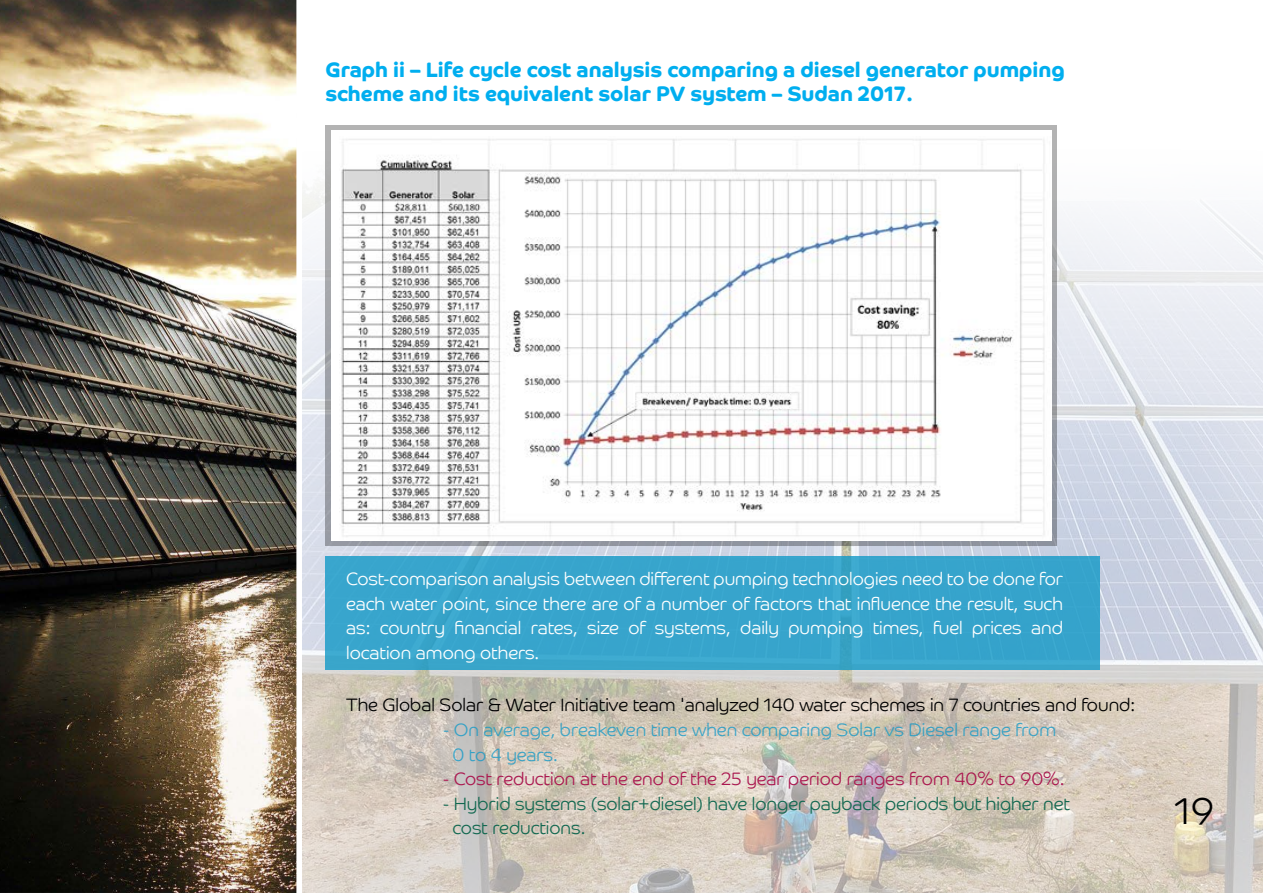
<style>
.page{position:relative;width:1263px;height:893px;background:#fff}
.page>*{position:absolute;margin:0;border:0;box-sizing:border-box;transform-origin:0 0}
.t1{font:37.5px "Barclaycard Co Lt";color:#000}
.t2{font:21px/24.6px "Barclaycard Co Bd";color:#00aeef}
.t3{font:18px/24.6px "Barclaycard Co Lt";color:#fff;text-align:justify}
.t4{font:18px "Barclaycard Co Lt";color:#000}
.t5{font:18px/24.6px "Barclaycard Co Lt";color:#126850}
.t6{font:18px/24.6px "Barclaycard Co Lt";color:rgb(18 153 199/.8)}
.t7{font:18px "Barclaycard Co Lt";color:#ab1850}
</style>
<div class="page">
<img style="left:302px;top:140px;width:961px;height:753px">
<div style="left:326px;top:557px;width:774px;height:113px;background:#37a4cc"></div>
<img style="left:0;top:0;width:296px;height:893px">
<div style="left:326px;top:125px;width:731px;height:421px;background:linear-gradient(to bottom,#b4b3b2,#9095a0)"></div>
<img style="left:331px;top:130px;width:720px;height:410px">
<p class="t2" style="left:326px;top:57px;width:741px">Graph ii – Life cycle cost analysis comparing a diesel generator pumping scheme and its equivalent solar PV system – Sudan 2017.</p>
<p class="t3" style="left:346px;top:566px;width:718px">Cost-comparison analysis between different pumping technologies need to be done for each water point, since there are of a number of factors that influence the result, such as: country financial rates, size of systems, daily pumping times, fuel prices and location among others.</p>
<p class="t4" style="left:346px;top:694px;width:790px">The Global Solar &amp; Water Initiative team 'analyzed 140 water schemes in 7 countries and found:</p>
<p class="t6" style="left:452px;top:717px;width:605px;text-indent:-9px">- On average, breakeven time when comparing Solar vs Diesel range from<br>0 to 4 years.</p>
<p class="t7" style="left:443px;top:768px;width:623px">- Cost reduction at the end of the 25 year period ranges from 40% to 90%.</p>
<p class="t5" style="left:452px;top:791px;width:619px;text-indent:-9px">- Hybrid systems (solar+diesel) have longer payback periods but higher net cost reductions.</p>
<h1 class="t1" style="left:1174px;top:789px;width:41px">19</h1>
</div>
